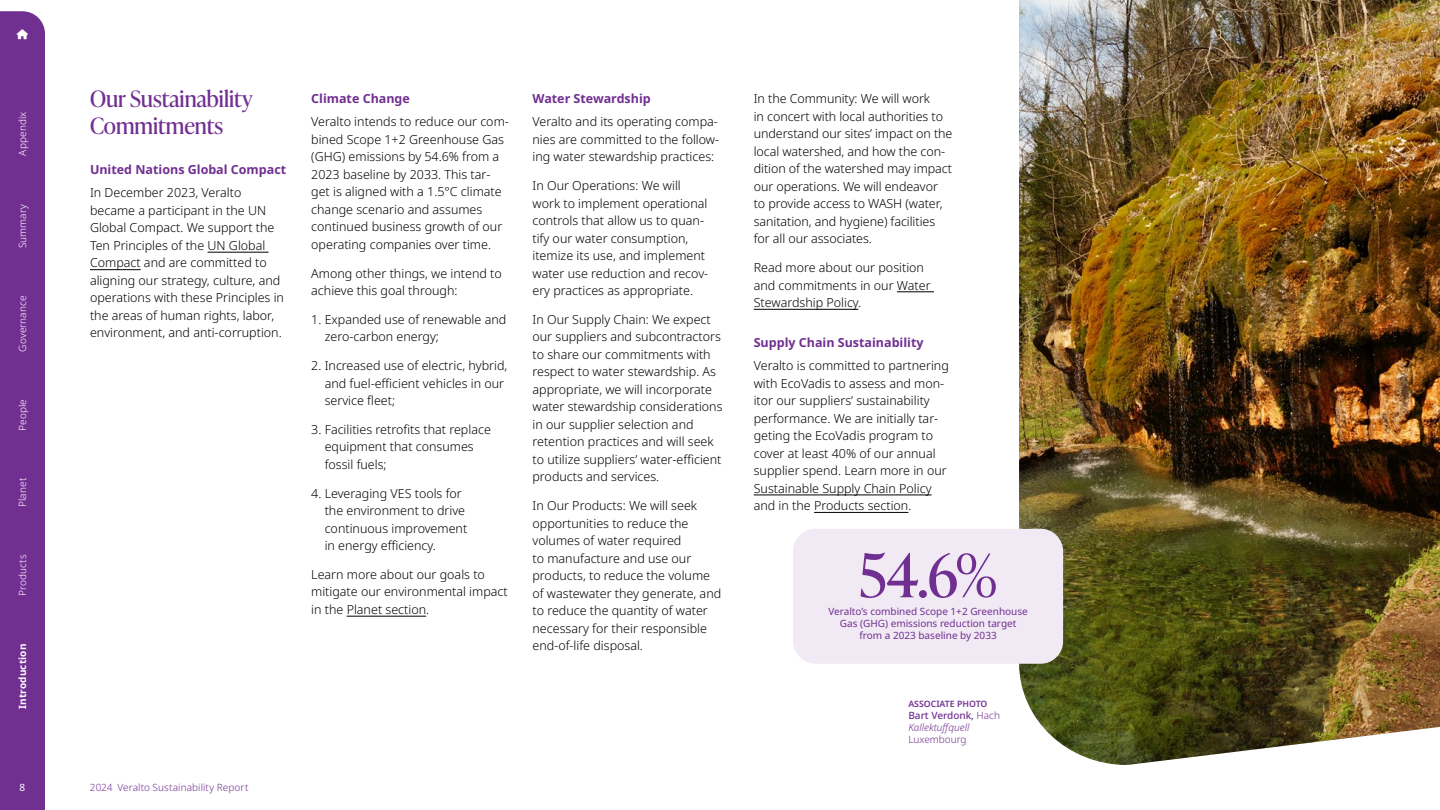
<style>
.page{position:relative;width:1440px;height:810px;background:#fff}
.page>*{position:absolute;margin:0;border:0;box-sizing:border-box;transform-origin:0 0}
.t1{font:60px "Ivy Presto Headline";color:#712f91}
.t2{font:22.5px/27px "Ivy Presto Headline";color:#712f91}
.t3{font:300 12.5px/17.5px "Noto Sans";color:#000}
.t4{font:700 12.5px "Noto Sans";color:#712f91}
.t5{font:10px/12px "Noto Sans";color:#712f91;text-align:center}
.t6{font:300 10px "Noto Sans";letter-spacing:.01em;color:#fff}
.t7{font:300 10px "Noto Sans";letter-spacing:.01em;color:#712f91}
.t8{font:italic 300 10px/12px "Noto Sans";color:#712f91}
.t9{font:700 10px "Noto Sans";letter-spacing:.01em;color:#fff}
.t10{font:10px "Noto Sans";color:#fff}
.t11{font:600 8.75px "Noto Sans";color:#712f91}
.s1{font-weight:500;font-style:normal}
.s2{font-style:normal}
</style>
<div class="page">
<hr style="left:208px;top:252px;width:61px;height:1px;background:#000">
<hr style="left:90px;top:269px;width:51px;height:1px;background:#000">
<hr style="left:347px;top:616px;width:79px;height:1px;background:#000">
<hr style="left:897px;top:292px;width:37px;height:1px;background:#000">
<hr style="left:754px;top:309px;width:104px;height:1px;background:#000">
<hr style="left:754px;top:495px;width:178px;height:1px;background:#000">
<hr style="left:814px;top:512px;width:94px;height:1px;background:#000">
<img style="left:1019px;top:0;width:421px;height:765px">
<div style="left:793px;top:529px;width:270px;height:135px;background:#f1eaf4;border-radius:22px"></div>
<div style="left:0;top:11px;width:45px;height:799px;background:#712f91"></div>
<p class="t6" style="left:15px;top:156px;width:45px;rotate:-90deg">Appendix</p>
<p class="t6" style="left:15px;top:248px;width:46px;rotate:-90deg">Summary</p>
<p class="t6" style="left:15px;top:352px;width:57px;rotate:-90deg">Governance</p>
<p class="t6" style="left:15px;top:431px;width:33px;rotate:-90deg">People</p>
<p class="t6" style="left:15px;top:507px;width:30px;rotate:-90deg">Planet</p>
<p class="t6" style="left:15px;top:596px;width:43px;rotate:-90deg">Products</p>
<p class="t9" style="left:15px;top:709px;width:66px;rotate:-90deg">Introduction</p>
<h2 class="t2" style="left:90px;top:85px;width:164px">Our Sustainability<br>Commitments</h2>
<p class="t4" style="left:90px;top:161px;width:198px">United Nations Global Compact</p>
<p class="t3" style="left:90px;top:185px;width:196px">In December 2023, Veralto became a participant in the UN<br>Global Compact. We support the<br>Ten Principles of the UN Global<br>Compact and are committed to aligning our strategy, culture, and operations with these Principles in the areas of human rights, labor, environment, and anti-corruption.</p>
<p class="t4" style="left:311px;top:90px;width:100px">Climate Change</p>
<p class="t3" style="left:311px;top:114px;width:199px">Veralto intends to reduce our com&shy;bined Scope 1+2 Greenhouse Gas (GHG) emissions by 54.6% from a<br>2023 baseline by 2033. This tar&shy;get is aligned with a 1.5°C climate change scenario and assumes continued business growth of our operating companies over time.</p>
<p class="t3" style="left:311px;top:265px;width:192px">Among other things, we intend to achieve this goal through:</p>
<p class="t3" style="left:325px;top:311px;width:183px;text-indent:-13px">1. Expanded use of renewable and zero-carbon energy;</p>
<p class="t3" style="left:325px;top:357px;width:184px;text-indent:-13px">2. Increased use of electric, hybrid, and fuel-efficient vehicles in our service fleet;</p>
<p class="t3" style="left:325px;top:421px;width:168px;text-indent:-13px">3. Facilities retrofits that replace equipment that consumes fossil fuels;</p>
<p class="t3" style="left:325px;top:485px;width:144px;text-indent:-13px">4. Leveraging VES tools for the environment to drive continuous improvement in energy efficiency.</p>
<p class="t3" style="left:311px;top:566px;width:198px">Learn more about our goals to mitigate our environmental impact in the Planet section.</p>
<p class="t4" style="left:532px;top:90px;width:120px">Water Stewardship</p>
<p class="t3" style="left:532px;top:114px;width:188px;text-align:justify">Veralto and its operating compa&shy;nies are committed to the follow&shy;ing water stewardship practices:</p>
<p class="t3" style="left:532px;top:177px;width:177px">In Our Operations: We will work to implement operational controls that allow us to quan&shy;tify our water consumption, itemize its use, and implement water use reduction and recov&shy;ery practices as appropriate.</p>
<p class="t3" style="left:532px;top:311px;width:192px">In Our Supply Chain: We expect our suppliers and subcontractors to share our commitments with respect to water stewardship. As appropriate, we will incorporate water stewardship considerations in our supplier selection and retention practices and will seek to utilize suppliers’ water-efficient products and services.</p>
<p class="t3" style="left:532px;top:497px;width:190px">In Our Products: We will seek opportunities to reduce the volumes of water required<br>to manufacture and use our products, to reduce the volume of wastewater they generate, and to reduce the quantity of water necessary for their responsible end-of-life -disposal.</p>
<p class="t10" style="left:20px;top:780px;width:7px">8</p>
<p class="t7" style="left:90px;top:780px;width:160px">2024 Veralto Sustainability Report</p>
<p class="t3" style="left:754px;top:90px;width:200px">In the Community: We will work<br>in concert with local authorities to understand our sites’ impact on the local watershed, and how the con&shy;dition of the watershed may impact our operations. We will endeavor to provide access to WASH (water, sanitation, and hygiene) facilities for all our associates.</p>
<p class="t3" style="left:754px;top:259px;width:178px">Read more about our position and commitments in our Water<br>Stewardship Policy.</p>
<p class="t4" style="left:754px;top:334px;width:171px">Supply Chain Sustainability</p>
<p class="t3" style="left:754px;top:357px;width:197px">Veralto is committed to partnering with EcoVadis to assess and mon&shy;itor our suppliers’ sustainability performance. We are initially tar&shy;geting the EcoVadis program to cover at least 40% of our annual supplier spend. Learn more in our<br>Sustainable Supply Chain Policy and in the Products section.</p>
<h1 class="t1" style="left:859px;top:532px;width:140px">54.6%</h1>
<p class="t5" style="left:840px;top:618px;width:178px">Gas (GHG) emissions reduction target from a 2023 baseline by 2033</p>
<p class="t5" style="left:828px;top:606px;width:201px">Veralto’s combined Scope 1+2 Greenhouse</p>
<p class="t11" style="left:908px;top:697px;width:81px">ASSOCIATE PHOTO</p>
<p class="t8" style="left:908px;top:709px;width:93px"><span class="s1">Bart Verdonk,</span> <span class="s2">Hach<br></span>Kallektuffquell</p>
<p class="t7" style="left:908px;top:732px;width:60px">Luxembourg</p>
</div>
